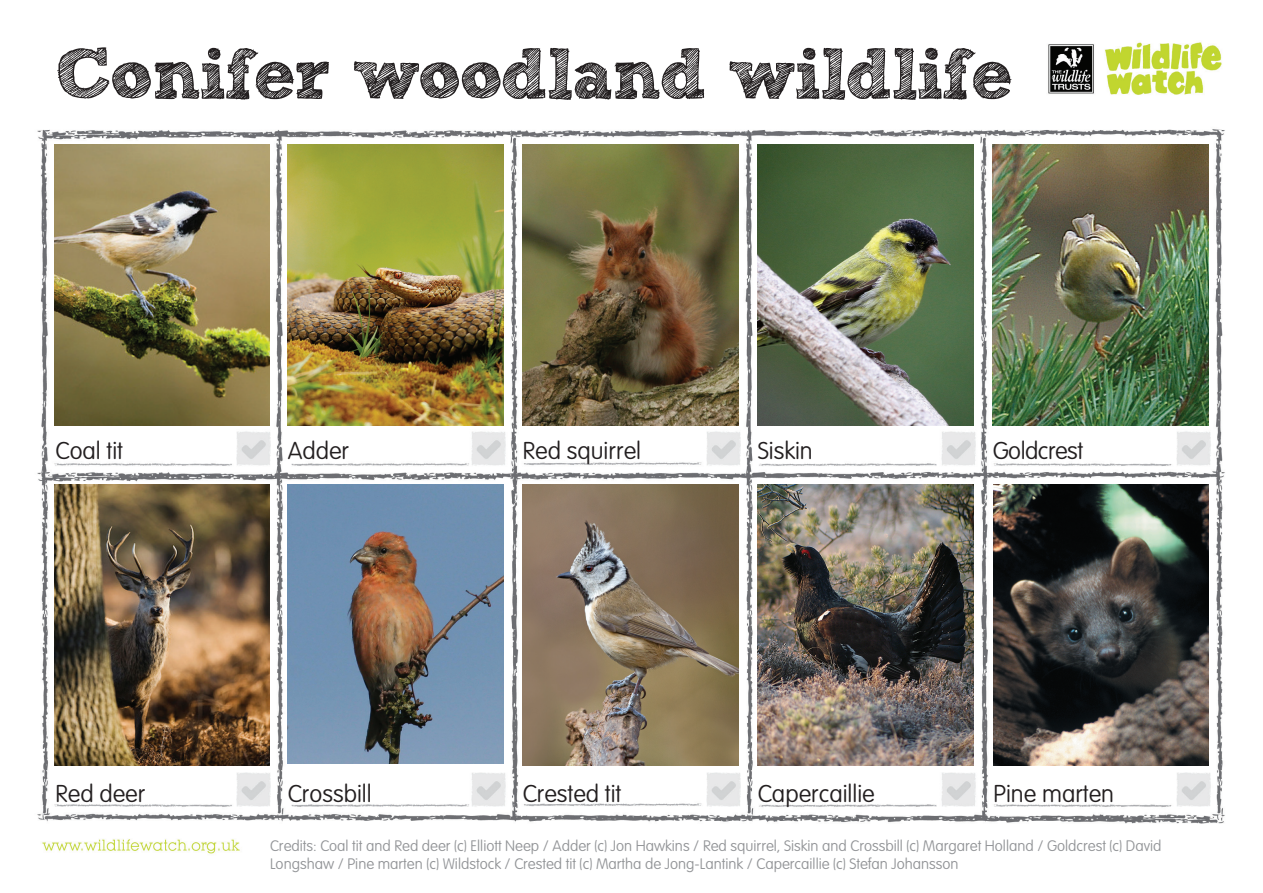
<style>
.page{position:relative;width:1263px;height:893px;background:#fff}
.page>*{position:absolute;margin:0;border:0;box-sizing:border-box;transform-origin:0 0}
.t1{font:72px "Sketch Rockwell";letter-spacing:-.03em;color:#231f20}
.t2{font:100 24px "VAG Rounded Std";color:#231f20}
.t3{font:100 24px "VAG Rounded Std";letter-spacing:-.02em;color:#231f20}
.t4{font:100 15px/18px "VAG Rounded Std";color:#939598}
</style>
<div class="page">
<img style="left:37px;top:42px;width:1188px;height:812px">
<img style="left:54px;top:145px;width:215px;height:280px">
<img style="left:288px;top:145px;width:215px;height:280px">
<img style="left:523px;top:145px;width:215px;height:280px">
<img style="left:758px;top:145px;width:215px;height:280px">
<img style="left:993px;top:145px;width:215px;height:280px">
<img style="left:54px;top:485px;width:215px;height:280px">
<img style="left:288px;top:485px;width:215px;height:279px">
<img style="left:523px;top:485px;width:215px;height:280px">
<img style="left:758px;top:485px;width:215px;height:280px">
<img style="left:994px;top:485px;width:215px;height:280px">
<h1 class="t1" style="left:55px;top:34px;width:960px">Conifer woodland wildlife</h1>
<h2 class="t2" style="left:55px;top:437px;width:69px">Coal tit</h2>
<h2 class="t2" style="left:288px;top:437px;width:63px">Adder</h2>
<h2 class="t2" style="left:523px;top:437px;width:120px">Red squirrel</h2>
<h2 class="t2" style="left:758px;top:437px;width:57px">Siskin</h2>
<h2 class="t3" style="left:993px;top:437px;width:92px">Goldcrest</h2>
<h2 class="t2" style="left:55px;top:780px;width:91px">Red deer</h2>
<h2 class="t2" style="left:288px;top:780px;width:86px">Crossbill</h2>
<h2 class="t2" style="left:523px;top:780px;width:100px">Crested tit</h2>
<h2 class="t2" style="left:758px;top:780px;width:118px">Capercaillie</h2>
<h2 class="t2" style="left:994px;top:780px;width:122px">Pine marten</h2>
<p class="t4" style="left:270px;top:837px;width:893px">Credits: Coal tit and Red deer (c) Elliott Neep / Adder (c) Jon Hawkins / Red squirrel, Siskin and Crossbill (c) Margaret Holland / Goldcrest (c) David<br>Longshaw / Pine marten (c) Wildstock / Crested tit (c) Martha de Jong-Lantink / Capercaillie (c) Stefan Johansson</p>
</div>
